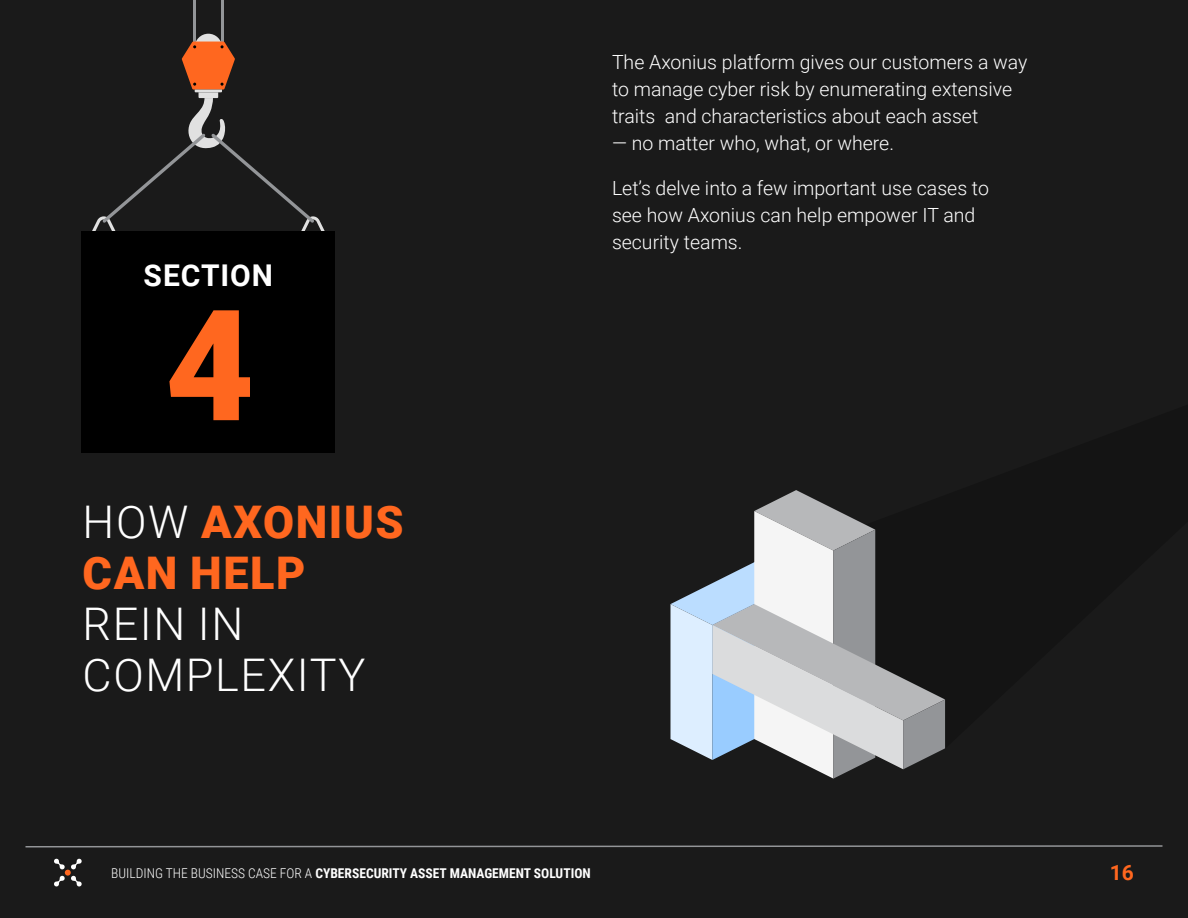
<style>
.page{position:relative;width:1188px;height:918px;background:#1a1a1a}
.page>*{position:absolute;margin:0;border:0;box-sizing:border-box;transform-origin:0 0}
.t1{font:900 154.5px "Roboto";color:#ff671f}
.t2{font:900 45px "Roboto";letter-spacing:.035em;color:#ff671f}
.t3{font:300 45px "Roboto";letter-spacing:.035em;color:#fff}
.t4{font:700 30px "Roboto";letter-spacing:.03em;color:#fff}
.t5{font:700 21px "Roboto";color:#ff671f}
.t6{font:300 19.5px/27px "Roboto";color:#fff}
.t7{font:700 13.5px "Roboto Condensed";color:#fff}
.s1{font-weight:300;color:#fff}
.s2{font-weight:300}
</style>
<div class="page">
<svg style="left:54px;top:858px;width:28px;height:29px"></svg>
<svg style="left:25px;top:845px;width:1138px;height:3px"></svg>
<hr style="left:193px;top:0;width:3px;height:60px;background:#939598">
<hr style="left:221px;top:0;width:2px;height:60px;background:#939598">
<svg style="left:195px;top:34px;width:27px;height:27px"></svg>
<svg style="left:92px;top:42px;width:233px;height:189px"></svg>
<div style="left:82px;top:231px;width:253px;height:221px;background:#000"></div>
<svg style="left:670px;top:490px;width:275px;height:289px"></svg>
<p class="t4" style="left:144px;top:254px;width:131px">SECTION</p>
<p class="t1" style="left:165px;top:257px;width:91px">4</p>
<p class="t2" style="left:83px;top:491px;width:323px"><span class="s1">HOW</span> AXONIUS</p>
<p class="t2" style="left:83px;top:542px;width:224px">CAN HELP</p>
<p class="t3" style="left:83px;top:593px;width:162px">REIN IN</p>
<p class="t3" style="left:83px;top:644px;width:284px">COMPLEXITY</p>
<p class="t6" style="left:612px;top:47px;width:417px">The Axonius platform gives our customers a way to manage cyber risk by enumerating extensive traits and characteristics about each asset</p>
<p class="t6" style="left:612px;top:128px;width:284px">— no matter who, what, or where.</p>
<p class="t6" style="left:612px;top:173px;width:379px">Let’s delve into a few important use cases to see how Axonius can help empower IT and security teams.</p>
<p class="t7" style="left:111px;top:863px;width:481px"><span class="s2">BUILDING THE BUSINESS CASE FOR A</span> CYBERSECURITY ASSET MANAGEMENT SOLUTION</p>
<p class="t5" style="left:1110px;top:858px;width:26px">16</p>
</div>
